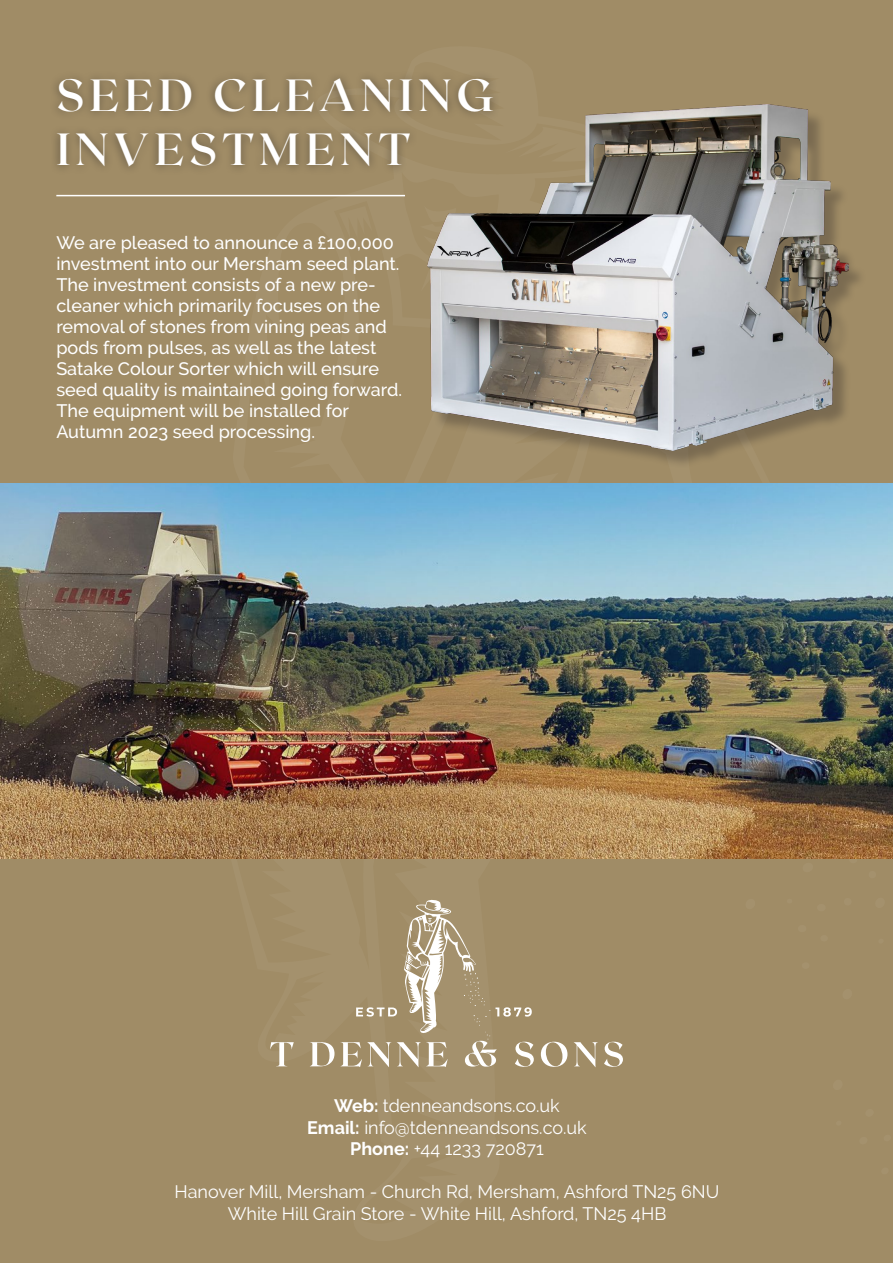
<style>
.page{position:relative;width:893px;height:1263px;background:#a08c66}
.page>*{position:absolute;margin:0;border:0;box-sizing:border-box;transform-origin:0 0}
.t1{font:600 45px/54px "Roxborough CF";letter-spacing:.12em;color:#fff}
.t2{font:500 18px/21px "Raleway";color:#fff}
.t3{font:18px/21.6px "Raleway";color:#fff;text-align:center}
.s1{font-weight:700}
</style>
<div class="page">
<div style="left:49px;top:71px;width:452px;height:105px;background:#231f20;opacity:.5"></div>
<img style="left:0;top:484px;width:893px;height:374px">
<svg style="left:270px;top:1042px;width:24px;height:24px"></svg>
<svg style="left:310px;top:1042px;width:24px;height:24px"></svg>
<svg style="left:541px;top:1042px;width:26px;height:25px"></svg>
<svg style="left:574px;top:1042px;width:24px;height:25px"></svg>
<svg style="left:604px;top:1042px;width:19px;height:25px"></svg>
<svg style="left:340px;top:900px;width:194px;height:167px"></svg>
<hr style="left:56px;top:195px;width:349px;height:1px;background:#fff">
<img style="left:427px;top:104px;width:422px;height:347px">
<h1 class="t1" style="left:56px;top:68px;width:439px">SEED CLEANING<br>INVESTMENT</h1>
<p class="t2" style="left:56px;top:232px;width:347px">We are pleased to announce a £100,000 investment into our Mersham seed plant.<br>The investment consists of a new pre&shy;cleaner which primarily focuses on the removal of stones from vining peas and pods from pulses, as well as the latest Satake Colour Sorter which will ensure seed quality is maintained going forward.<br>The equipment will be installed for Autumn 2023 seed processing.</p>
<p class="t3" style="left:307px;top:1095px;width:281px"><span class="s1">Web:</span> tdenneandsons.co.uk<br><span class="s1">Email:</span> info@tdenneandsons.co.uk<br><span class="s1">Phone:</span> +44 1233 720871</p>
<p class="t3" style="left:175px;top:1181px;width:546px">Hanover Mill, Mersham - Church Rd, Mersham, Ashford TN25 6NU<br>White Hill Grain Store - White Hill, Ashford, TN25 4HB</p>
</div>
